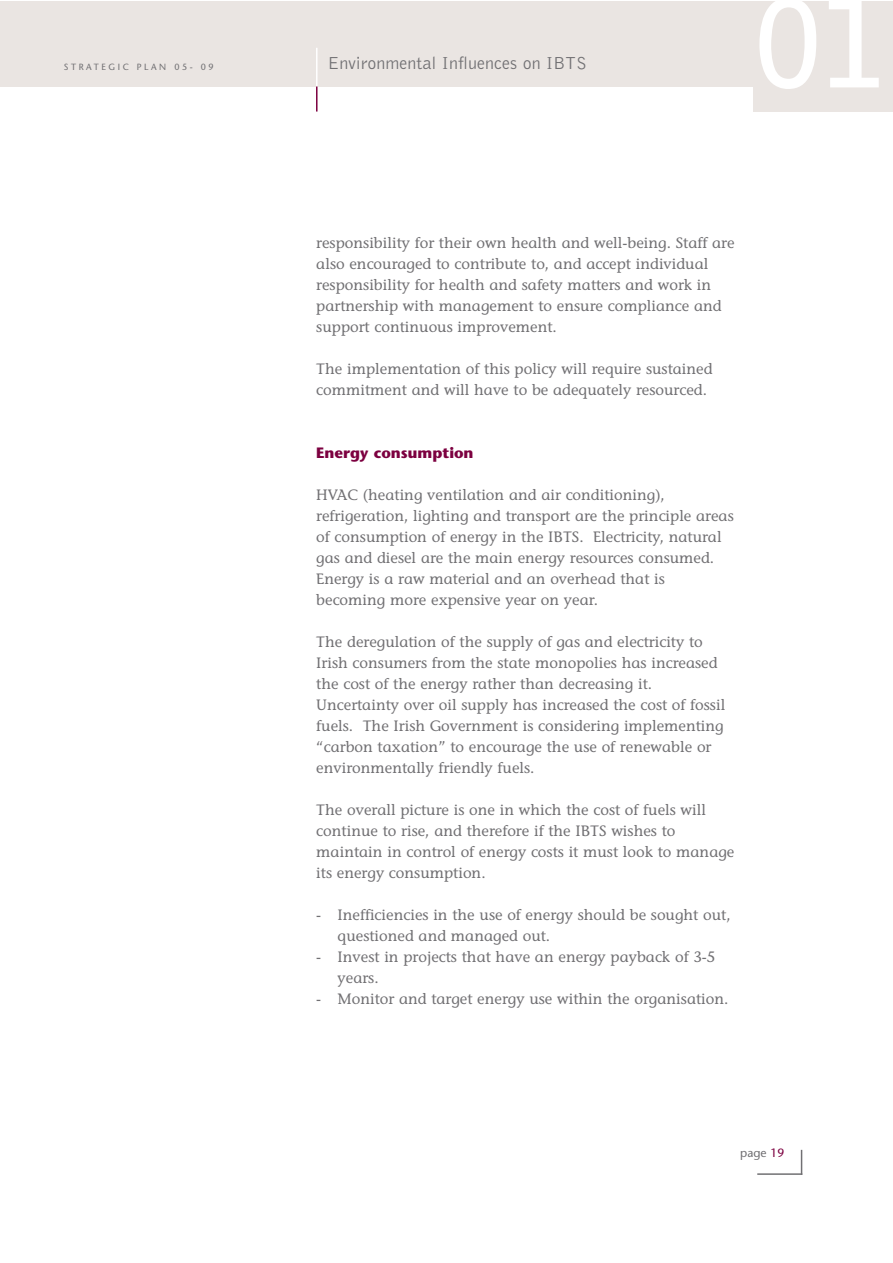
<style>
.page{position:relative;width:893px;height:1263px;background:#fff}
.page>*{position:absolute;margin:0;border:0;box-sizing:border-box;transform-origin:0 0}
.t1{font:700 120px "Bell Gothic";color:#fff}
.t2{font:300 18px "Bell Gothic";color:#717073}
.t3{font:15px/21px "Stone Informal";color:#717073}
.t4{font:700 15px "Stone Sans";color:#7c0040}
.t5{font:12px "Stone Sans";color:#717073}
.t6{font:9px "Stone Sans";letter-spacing:.285em;color:#717073}
.s1{color:#7c0040}
</style>
<div class="page">
<div style="left:0;top:2px;width:892px;height:85px;background:#eae5e2"></div>
<div style="left:753px;top:2px;width:139px;height:110px;background:#eae5e2"></div>
<hr style="left:316px;top:48px;width:1px;height:39px;background:#fff">
<svg style="left:316px;top:87px;width:1px;height:25px"></svg>
<hr style="left:757px;top:1173px;width:45px;height:2px;background:#717073">
<hr style="left:800px;top:1150px;width:2px;height:25px;background:#717073">
<p class="t6" style="left:64px;top:64px;width:151px">STRATEGIC PLAN 05- 09</p>
<p class="t2" style="left:327px;top:56px;width:261px">Environmental Influences on IBTS</p>
<h1 class="t1" style="left:754px;top:-2px;width:135px">01</h1>
<p class="t3" style="left:316px;top:234px;width:419px">responsibility for their own health and well-being. Staff are also encouraged to contribute to, and accept individual responsibility for health and safety matters and work in partnership with management to ensure compliance and support continuous improvement.</p>
<p class="t3" style="left:316px;top:360px;width:398px">The implementation of this policy will require sustained commitment and will have to be adequately resourced.</p>
<p class="t4" style="left:316px;top:447px;width:159px">Energy consumption</p>
<p class="t3" style="left:316px;top:486px;width:419px">HVAC (heating ventilation and air conditioning), refrigeration, lighting and transport are the principle areas of consumption of energy in the IBTS. Electricity, natural gas and diesel are the main energy resources consumed.<br>Energy is a raw material and an overhead that is becoming more expensive year on year.</p>
<p class="t3" style="left:316px;top:633px;width:410px">The deregulation of the supply of gas and electricity to Irish consumers from the state monopolies has increased the cost of the energy rather than decreasing it.<br>Uncertainty over oil supply has increased the cost of fossil fuels. The Irish Government is considering implementing “carbon taxation” to encourage the use of renewable or environmentally friendly fuels.</p>
<p class="t3" style="left:316px;top:801px;width:419px">The overall picture is one in which the cost of fuels will continue to rise, and therefore if the IBTS wishes to maintain in control of energy costs it must look to manage its energy consumption.</p>
<p class="t3" style="left:337px;top:906px;width:394px;text-indent:-21px">- Inefficiencies in the use of energy should be sought out, questioned and managed out.</p>
<p class="t3" style="left:337px;top:948px;width:379px;text-indent:-21px">- Invest in projects that have an energy payback of 3-5 years.</p>
<p class="t3" style="left:316px;top:990px;width:413px">- Monitor and target energy use within the organisation.</p>
<p class="t5" style="left:740px;top:1148px;width:45px">page <span class="s1">19</span></p>
</div>
